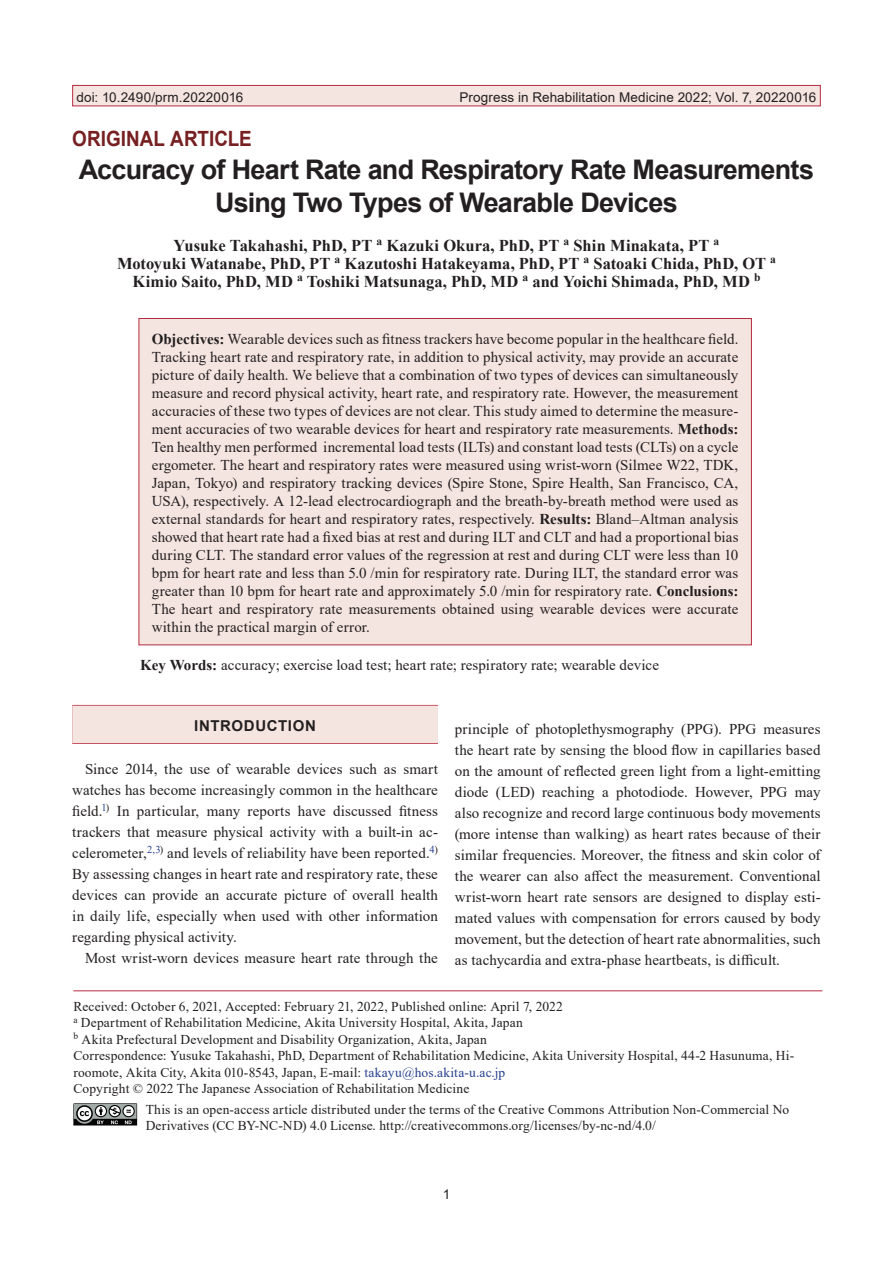
<style>
.page{position:relative;width:893px;height:1263px;background:#fff}
.page>*{position:absolute;margin:0;border:0;box-sizing:border-box;transform-origin:0 0}
.t1{font:700 27px/33px "Arial";letter-spacing:-.025em;color:#231f20;text-align:center}
.t2{font:700 21px "Arial";color:#772022;scale:.9 1}
.t3{font:700 16.5px/18px "Times New Roman";color:#231f20;text-align:center}
.t4{font:15px/21px "Times New Roman";letter-spacing:.005em;color:#231f20;text-align:justify}
.t5{font:700 15px "Arial";letter-spacing:.04em;color:#231f20}
.t6{font:13.5px/16.5px "Times New Roman";letter-spacing:.01em;color:#231f20}
.t7{font:13.5px "Arial";letter-spacing:.01em;color:#231f20}
.s1{font-weight:700}
.s2{color:#253f8e}
</style>
<div class="page">
<svg style="left:72px;top:705px;width:366px;height:39px"></svg>
<div style="left:72px;top:706px;width:366px;height:37px;background:#f5e5e0"></div>
<svg style="left:73px;top:1103px;width:64px;height:22px"></svg>
<hr style="left:73px;top:990px;width:749px;height:1px;background:#b72b40">
<div style="left:72px;top:85px;width:749px;height:21px;background:#f5e5e0;border:1px solid #b72b40"></div>
<div style="left:139px;top:318px;width:612px;height:327px;background:#f5e5e0"></div>
<p class="t7" style="left:77px;top:88px;width:168px">doi: 10.2490/prm.20220016</p>
<p class="t7" style="left:460px;top:88px;width:358px">Progress in Rehabilitation Medicine 2022; Vol. 7, 20220016</p>
<h2 class="t2" style="left:72px;top:123px;width:201px">ORIGINAL ARTICLE</h2>
<h1 class="t1" style="left:79px;top:153px;width:737px">Accuracy of Heart Rate and Respiratory Rate Measurements<br>Using Two Types of Wearable Devices</h1>
<p class="t3" style="left:117px;top:236px;width:660px">Yusuke Takahashi, PhD, PT <sup>a</sup> Kazuki Okura, PhD, PT <sup>a</sup> Shin Minakata, PT <sup>a<br></sup>Motoyuki Watanabe, PhD, PT <sup>a</sup> Kazutoshi Hatakeyama, PhD, PT <sup>a</sup> Satoaki Chida, PhD, OT <sup>a<br></sup>Kimio Saito, PhD, MD <sup>a</sup> Toshiki Matsunaga, PhD, MD <sup>a</sup> and Yoichi Shimada, PhD, MD <sup>b</sup></p>
<p class="t4" style="left:152px;top:329px;width:588px;line-height:18px"><span class="s1">Objectives:</span> Wearable devices such as fitness trackers have become popular in the healthcare field.<br>Tracking heart rate and respiratory rate, in addition to physical activity, may provide an accurate picture of daily health. We believe that a combination of two types of devices can simultaneously measure and record physical activity, heart rate, and respiratory rate. However, the measurement accuracies of these two types of devices are not clear. This study aimed to determine the measure&shy;ment accuracies of two wearable devices for heart and respiratory rate measurements. <span class="s1">Methods:<br></span>Ten healthy men performed incremental load tests (ILTs) and constant load tests (CLTs) on a cycle ergometer. The heart and respiratory rates were measured using wrist-worn (Silmee W22, TDK, Japan, Tokyo) and respiratory tracking devices (Spire Stone, Spire Health, San Francisco, CA, USA), respectively. A 12-lead electrocardiograph and the breath-by-breath method were used as external standards for heart and respiratory rates, respectively. <span class="s1">Results:</span> Bland–Altman analysis showed that heart rate had a fixed bias at rest and during ILT and CLT and had a proportional bias during CLT. The standard error values of the regression at rest and during CLT were less than 10 bpm for heart rate and less than 5.0 /min for respiratory rate. During ILT, the standard error was greater than 10 bpm for heart rate and approximately 5.0 /min for respiratory rate. <span class="s1">Conclusions:<br></span>The heart and respiratory rate measurements obtained using wearable devices were accurate within the practical margin of error.</p>
<p class="t4" style="left:140px;top:654px;width:520px"><span class="s1">Key Words:</span> accuracy; exercise load test; heart rate; respiratory rate; wearable device</p>
<p class="t5" style="left:194px;top:715px;width:123px">INTRODUCTION</p>
<p class="t4" style="left:72px;top:758px;width:367px;text-indent:13px">Since 2014, the use of wearable devices such as smart watches has become increasingly common in the healthcare field.<sup>1</sup><sup>)</sup> In particular, many reports have discussed fitness trackers that measure physical activity with a built-in ac&shy;celerometer,<sup>2,3</sup><sup>)</sup> and levels of reliability have been reported.<sup>4</sup><sup>)<br></sup>By assessing changes in heart rate and respiratory rate, these devices can provide an accurate picture of overall health in daily life, especially when used with other information regarding physical activity.</p>
<p class="t4" style="left:85px;top:947px;width:354px">Most wrist-worn devices measure heart rate through the</p>
<p class="t4" style="left:455px;top:718px;width:367px">principle of photoplethysmography (PPG). PPG measures the heart rate by sensing the blood flow in capillaries based on the amount of reflected green light from a light-emitting diode (LED) reaching a photodiode. However, PPG may also recognize and record large continuous body movements (more intense than walking) as heart rates because of their similar frequencies. Moreover, the fitness and skin color of the wearer can also affect the measurement. Conventional wrist-worn heart rate sensors are designed to display esti&shy;mated values with compensation for errors caused by body movement, but the detection of heart rate abnormalities, such as tachycardia and extra-phase heartbeats, is difficult.</p>
<p class="t6" style="left:73px;top:997px;width:722px">Received: October 6, 2021, Accepted: February 21, 2022, Published online: April 7, 2022<br><sup>a</sup> Department of Rehabilitation Medicine, Akita University Hospital, Akita, Japan<br><sup>b</sup> Akita Prefectural Development and Disability Organization, Akita, Japan<br>Correspondence: Yusuke Takahashi, PhD, Department of Rehabilitation Medicine, Akita University Hospital, 44-2 Hasunuma, Hi&shy;roomote, Akita City, Akita 010-8543, Japan, E-mail: <span class="s2">takayu@hos.akita-u.ac.jp<br></span>Copyright © 2022 The Japanese Association of Rehabilitation Medicine</p>
<p class="t6" style="left:146px;top:1100px;width:645px">This is an open-access article distributed under the terms of the Creative Commons Attribution Non-Commercial No<br>Derivatives (CC BY-NC-ND) 4.0 License. http://creativecommons.org/licenses/by-nc-nd/4.0/</p>
<p class="t7" style="left:443px;top:1185px;width:9px">1</p>
</div>
